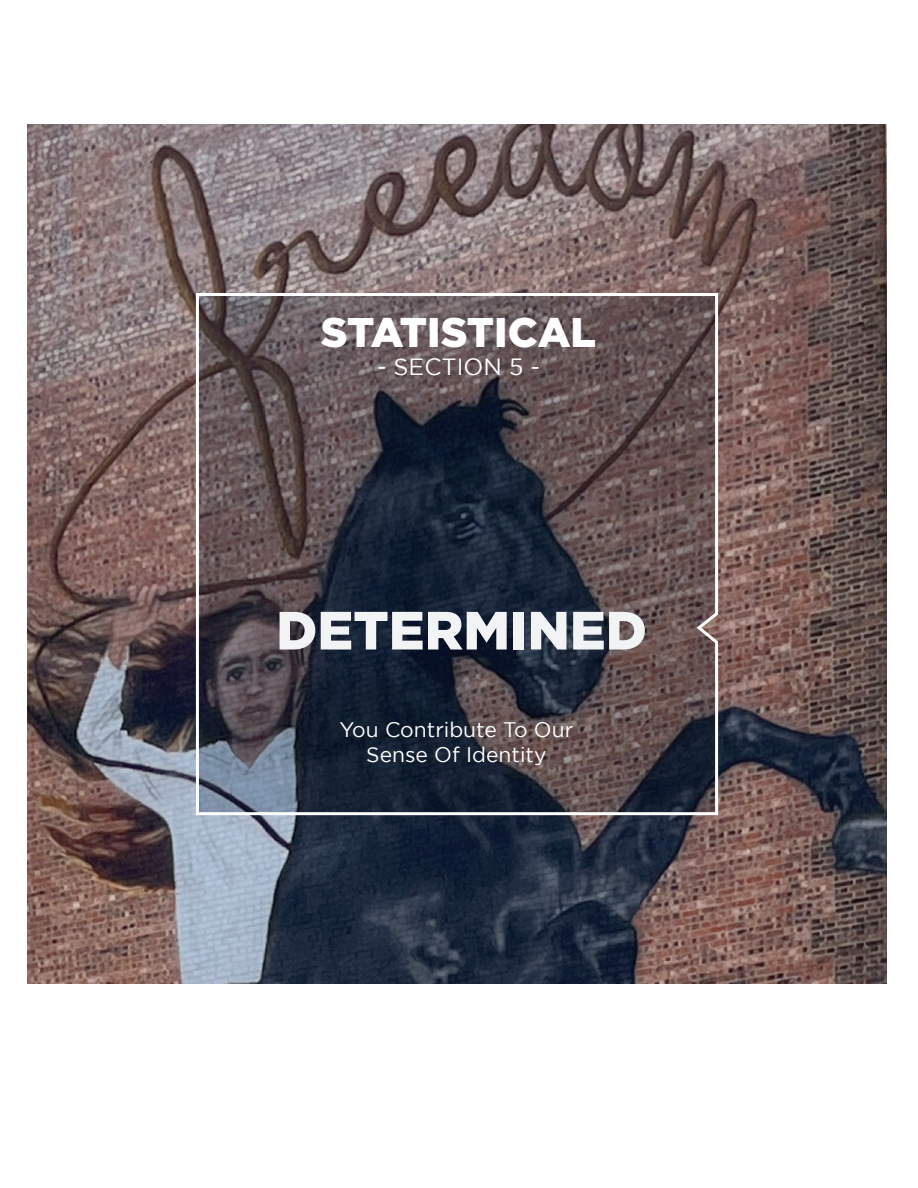
<style>
.page{position:relative;width:918px;height:1188px;background:#fff}
.page>*{position:absolute;margin:0;border:0;box-sizing:border-box;transform-origin:0 0}
.t1{font:900 53.85px "Gotham";color:#f2f3f4}
.t2{font:900 41.4px "Gotham";letter-spacing:-.005em;color:#fff}
.t3{font:23.4px "Gotham";color:#fff}
.t4{font:21px/25.2px "Gotham";color:#fff;text-align:center}
</style>
<div class="page">
<img style="left:27px;top:125px;width:860px;height:859px">
<svg style="left:194px;top:292px;width:526px;height:525px;background:#4a454d"></svg>
<p class="t2" style="left:321px;top:308px;width:277px">STATISTICAL</p>
<p class="t3" style="left:377px;top:353px;width:164px">- SECTION 5 -</p>
<p class="t1" style="left:276px;top:599px;width:372px">DETERMINED</p>
<p class="t4" style="left:339px;top:717px;width:235px">You Contribute To Our<br>Sense Of Identity</p>
</div>
